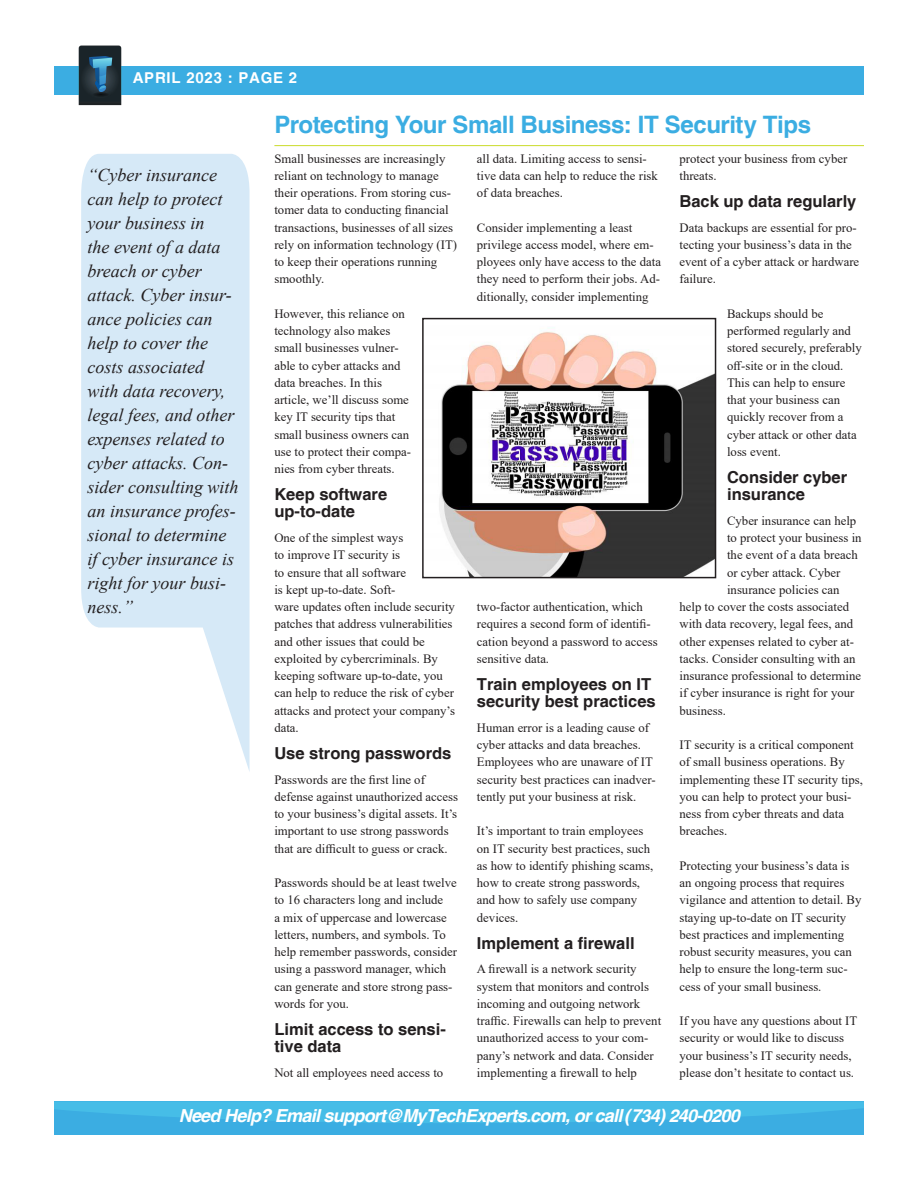
<style>
.page{position:relative;width:918px;height:1188px;background:#fff}
.page>*{position:absolute;margin:0;border:0;box-sizing:border-box;transform-origin:0 0}
.t1{font:700 24px "Helvetica";letter-spacing:-.02em;color:#3bade2}
.t2{font:italic 18px/24px "Times New Roman";color:#231f20}
.t3{font:italic 700 18px "Helvetica";letter-spacing:-.04em;color:#fff}
.t4{font:700 16.5px/17.2px "Helvetica";color:#231f20}
.t5{font:700 15px "Helvetica";letter-spacing:.05em;color:#fff}
.t6{font:12.75px/17.2px "Times New Roman";color:#231f20}
</style>
<div class="page">
<div style="left:54px;top:66px;width:810px;height:28px;background:#3bade2"></div>
<svg style="left:78px;top:45px;width:44px;height:60px;background:#2b4451"></svg>
<div style="left:55px;top:1101px;width:809px;height:34px;background:#3bade2"></div>
<svg style="left:55px;top:1102px;width:809px;height:21px"></svg>
<svg style="left:81px;top:154px;width:169px;height:617px;fill:#d6e9f7"></svg>
<hr style="left:274px;top:145px;width:590px;height:1px;background:#cadb2a">
<img style="left:439px;top:327px;width:274px;height:248px">
<div style="left:422px;top:318px;width:294px;height:260px;border:2px solid #231f20"></div>
<p class="t5" style="left:133px;top:68px;width:166px">APRIL 2023 : PAGE 2</p>
<p class="t2" style="left:88px;top:163px;width:153px">“Cyber insurance can help to protect your business in<br>the event of a data breach or cyber attack. Cyber insur&shy;ance policies can help to cover the costs associated with data recovery, legal fees, and other expenses related to cyber attacks. Con&shy;sider consulting with an insurance profes&shy;sional to determine if cyber insurance is right for your busi&shy;ness.”</p>
<p class="t1" style="left:274px;top:110px;width:538px">Protecting Your Small Business: IT Security Tips</p>
<p class="t6" style="left:274px;top:149px;width:184px">Small businesses are increasingly reliant on technology to manage their operations. From storing cus&shy;tomer data to conducting financial transactions, businesses of all sizes rely on information technology (IT) to keep their operations running smoothly.</p>
<p class="t6" style="left:274px;top:305px;width:138px">However, this reliance on technology also makes small businesses vulner&shy;able to cyber attacks and data breaches. In this article, we’ll discuss some key IT security tips that small business owners can use to protect their compa&shy;nies from cyber threats.</p>
<p class="t4" style="left:274px;top:486px;width:114px">Keep software up-to-date</p>
<p class="t6" style="left:274px;top:529px;width:182px">One of the simplest ways<br>to improve IT security is<br>to ensure that all software<br>is kept up-to-date. Soft-<br>ware updates often include security patches that address vulnerabilities and other issues that could be exploited by cybercriminals. By keeping software up-to-date, you can help to reduce the risk of cyber attacks and protect your company’s data.</p>
<p class="t4" style="left:274px;top:744px;width:178px">Use strong passwords</p>
<p class="t6" style="left:274px;top:770px;width:185px">Passwords are the first line of defense against unauthorized access to your business’s digital assets. It’s important to use strong passwords that are difficult to guess or crack.</p>
<p class="t6" style="left:274px;top:874px;width:184px">Passwords should be at least twelve to 16 characters long and include<br>a mix of uppercase and lowercase letters, numbers, and symbols. To help remember passwords, consider using a password manager, which can generate and store strong pass&shy;words for you.</p>
<p class="t4" style="left:274px;top:1020px;width:173px">Limit access to sensi&shy;tive data</p>
<p class="t6" style="left:274px;top:1064px;width:170px">Not all employees need access to</p>
<p class="t6" style="left:477px;top:149px;width:182px">all data. Limiting access to sensi&shy;tive data can help to reduce the risk of data breaches.</p>
<p class="t6" style="left:477px;top:218px;width:186px">Consider implementing a least privilege access model, where em&shy;ployees only have access to the data they need to perform their jobs. Ad&shy;ditionally, consider implementing</p>
<p class="t6" style="left:679px;top:149px;width:169px">protect your business from cyber threats.</p>
<p class="t4" style="left:679px;top:192px;width:178px">Back up data regularly</p>
<p class="t6" style="left:679px;top:218px;width:181px">Data backups are essential for pro&shy;tecting your business’s data in the event of a cyber attack or hardware failure.</p>
<p class="t6" style="left:727px;top:305px;width:136px">Backups should be performed regularly and stored securely, preferably off-site or in the cloud.<br>This can help to ensure that your business can quickly recover from a cyber attack or other data loss event.</p>
<p class="t4" style="left:727px;top:468px;width:122px">Consider cyber insurance</p>
<p class="t6" style="left:727px;top:512px;width:131px">Cyber insurance can help</p>
<p class="t6" style="left:727px;top:529px;width:136px">to protect your business in</p>
<p class="t6" style="left:727px;top:546px;width:132px">the event of a data breach</p>
<p class="t6" style="left:727px;top:563px;width:115px">or cyber attack. Cyber</p>
<p class="t6" style="left:727px;top:581px;width:114px">insurance policies can</p>
<p class="t6" style="left:679px;top:598px;width:171px">help to cover the costs associated</p>
<p class="t6" style="left:679px;top:615px;width:175px">with data recovery, legal fees, and</p>
<p class="t6" style="left:679px;top:632px;width:176px">other expenses related to cyber at-</p>
<p class="t6" style="left:679px;top:650px;width:178px">tacks. Consider consulting with an</p>
<p class="t6" style="left:679px;top:667px;width:183px">insurance professional to determine</p>
<p class="t6" style="left:679px;top:684px;width:176px">if cyber insurance is right for your</p>
<p class="t6" style="left:679px;top:701px;width:48px">business.</p>
<p class="t6" style="left:679px;top:736px;width:185px">IT security is a critical component of small business operations. By implementing these IT security tips, you can help to protect your busi&shy;ness from cyber threats and data breaches.</p>
<p class="t6" style="left:679px;top:857px;width:184px">Protecting your business’s data is an ongoing process that requires vigilance and attention to detail. By staying up-to-date on IT security best practices and implementing robust security measures, you can help to ensure the long-term suc&shy;cess of your small business.</p>
<p class="t6" style="left:679px;top:1012px;width:179px">If you have any questions about IT security or would like to discuss your business’s IT security needs, please don’t hesitate to contact us.</p>
<p class="t6" style="left:477px;top:598px;width:182px">two-factor authentication, which requires a second form of identifi&shy;cation beyond a password to access sensitive data.</p>
<p class="t4" style="left:477px;top:675px;width:180px">Train employees on IT security best practices</p>
<p class="t6" style="left:477px;top:719px;width:180px">Human error is a leading cause of cyber attacks and data breaches.<br>Employees who are unaware of IT security best practices can inadver&shy;tently put your business at risk.</p>
<p class="t6" style="left:477px;top:822px;width:178px">It’s important to train employees on IT security best practices, such as how to identify phishing scams, how to create strong passwords, and how to safely use company devices.</p>
<p class="t4" style="left:477px;top:934px;width:159px">Implement a firewall</p>
<p class="t6" style="left:477px;top:960px;width:186px">A firewall is a network security system that monitors and controls incoming and outgoing network traffic. Firewalls can help to prevent unauthorized access to your com&shy;pany’s network and data. Consider implementing a firewall to help</p>
<p class="t3" style="left:179px;top:1105px;width:562px">Need Help? Email support@MyTechExperts.com, or call (734) 240-0200</p>
</div>
